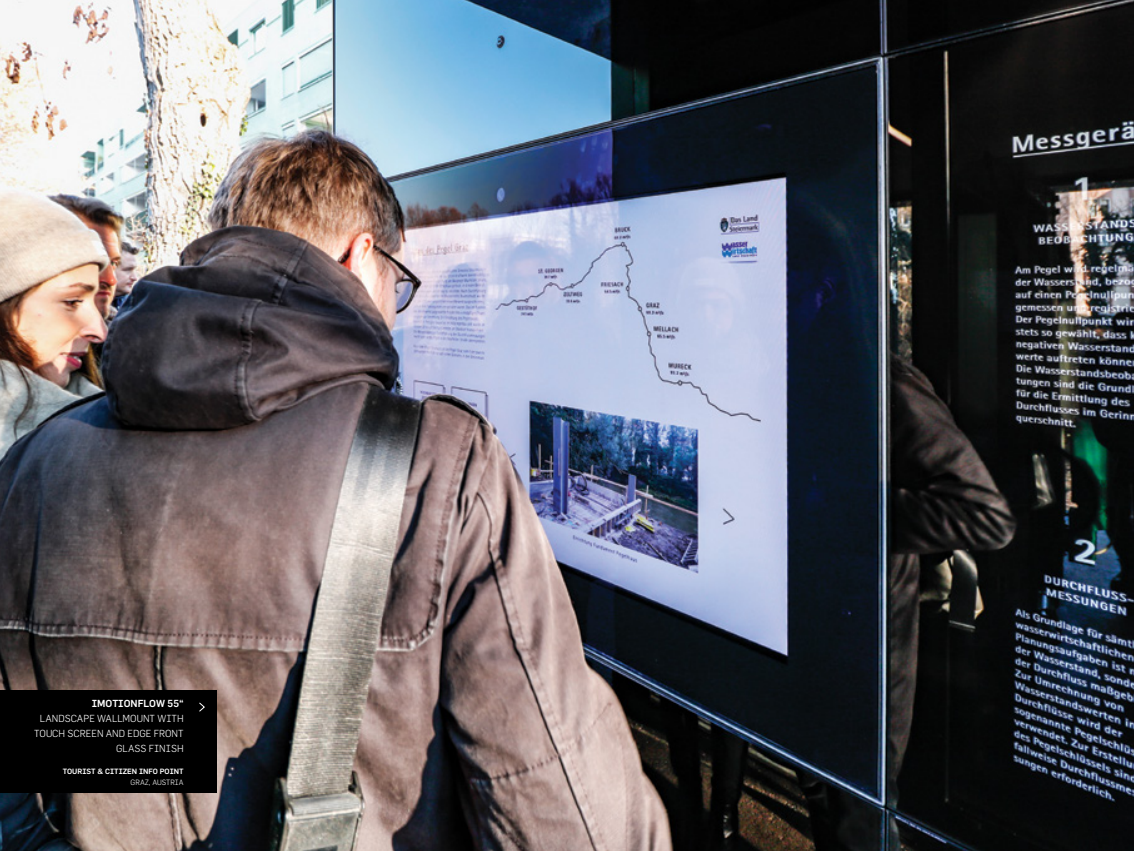
<style>
.page{position:relative;width:1134px;height:851px;background:#fff}
.page>*{position:absolute;margin:0;border:0;box-sizing:border-box;transform-origin:0 0}
.t1{font:300 10px/15px "Flama";color:#fff;text-align:right}
.t2{font:500 10px "Flama";color:#fff}
.t3{font:500 7.5px "Flama";color:#fff}
.t4{font:300 7.5px "Flama";color:#fff}
</style>
<div class="page">
<img style="left:0;top:0;width:1134px;height:850px">
<div style="left:0;top:690px;width:217px;height:102px;background:#000"></div>
<svg style="left:199px;top:702px;width:6px;height:10px"></svg>
<p class="t2" style="left:92px;top:696px;width:93px">IMOTIONFLOW 55“</p>
<p class="t1" style="left:34px;top:710px;width:151px">LANDSCAPE WALLMOUNT WITH<br>TOUCH SCREEN AND EDGE FRONT<br>GLASS FINISH</p>
<p class="t3" style="left:63px;top:766px;width:122px">TOURIST &amp; CITIZEN INFO POINT</p>
<p class="t4" style="left:131px;top:778px;width:55px">GRAZ, AUSTRIA</p>
</div>
